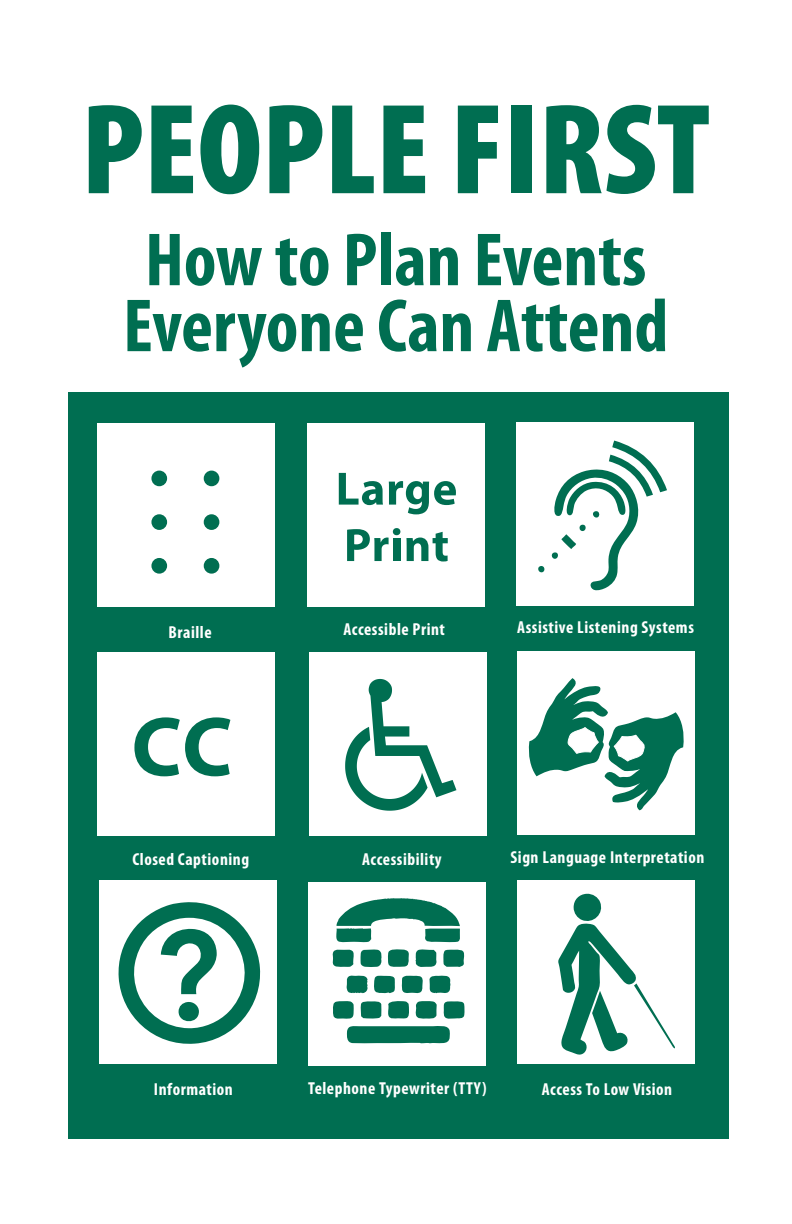
<style>
.page{position:relative;width:792px;height:1224px;background:#fff}
.page>*{position:absolute;margin:0;border:0;box-sizing:border-box;transform-origin:0 0}
.t1{font:900 condensed 130px "Myriad Pro";color:#006e51}
.t2{font:700 condensed 76px/66px "Myriad Pro";color:#006e51}
.t3{font:700 condensed 17.4px "Myriad Pro";letter-spacing:.03em;color:#fff}
</style>
<div class="page">
<div style="left:68px;top:392px;width:660px;height:747px;background:#006e51"></div>
<div style="left:518px;top:651px;width:177px;height:184px;background:#fff"></div>
<div style="left:516px;top:422px;width:178px;height:183px;background:#fff"></div>
<div style="left:517px;top:881px;width:178px;height:183px;background:#fff"></div>
<div style="left:310px;top:653px;width:177px;height:183px;background:#fff"></div>
<div style="left:307px;top:423px;width:178px;height:184px;background:#fff"></div>
<div style="left:308px;top:882px;width:178px;height:183px;background:#fff"></div>
<div style="left:97px;top:653px;width:178px;height:183px;background:#fff"></div>
<div style="left:97px;top:423px;width:178px;height:184px;background:#fff"></div>
<div style="left:99px;top:881px;width:177px;height:183px;background:#fff"></div>
<svg style="left:538px;top:441px;width:129px;height:150px"></svg>
<svg style="left:339px;top:473px;width:44px;height:32px"></svg>
<svg style="left:389px;top:481px;width:67px;height:33px"></svg>
<svg style="left:347px;top:529px;width:42px;height:32px"></svg>
<div style="left:393px;top:538px;width:7px;height:23px;background:#006e51"></div>
<div style="left:393px;top:528px;width:7px;height:7px;background:#006e51;border-radius:50%"></div>
<svg style="left:406px;top:532px;width:42px;height:30px"></svg>
<div style="left:152px;top:472px;width:14px;height:13px;background:#006e51;border-radius:50%"></div>
<div style="left:151px;top:471px;width:16px;height:15px;border:2px solid #006e51;border-radius:50%"></div>
<div style="left:152px;top:515px;width:14px;height:14px;background:#006e51;border-radius:50%"></div>
<div style="left:151px;top:514px;width:16px;height:16px;border:2px solid #006e51;border-radius:50%"></div>
<div style="left:152px;top:559px;width:14px;height:14px;background:#006e51;border-radius:50%"></div>
<div style="left:151px;top:558px;width:16px;height:16px;border:2px solid #006e51;border-radius:50%"></div>
<div style="left:205px;top:472px;width:13px;height:13px;background:#006e51;border-radius:50%"></div>
<div style="left:204px;top:471px;width:15px;height:15px;border:2px solid #006e51;border-radius:50%"></div>
<div style="left:205px;top:515px;width:13px;height:14px;background:#006e51;border-radius:50%"></div>
<div style="left:204px;top:514px;width:15px;height:16px;border:2px solid #006e51;border-radius:50%"></div>
<div style="left:205px;top:559px;width:13px;height:14px;background:#006e51;border-radius:50%"></div>
<div style="left:204px;top:558px;width:15px;height:16px;border:2px solid #006e51;border-radius:50%"></div>
<svg style="left:528px;top:678px;width:156px;height:133px"></svg>
<svg style="left:345px;top:679px;width:111px;height:132px"></svg>
<svg style="left:134px;top:717px;width:96px;height:59px"></svg>
<svg style="left:558px;top:893px;width:117px;height:162px"></svg>
<svg style="left:374px;top:975px;width:76px;height:19px"></svg>
<svg style="left:346px;top:975px;width:22px;height:18px"></svg>
<svg style="left:332px;top:898px;width:132px;height:69px"></svg>
<svg style="left:333px;top:1001px;width:132px;height:43px"></svg>
<svg style="left:118px;top:902px;width:143px;height:142px"></svg>
<h1 class="t1" style="left:81px;top:104px;width:630px">PEOPLE FIRST</h1>
<h1 class="t2" style="left:123px;top:233px;width:547px">How to Plan Events<br>Everyone Can Attend</h1>
<p class="t3" style="left:169px;top:626px;width:45px">Braille</p>
<p class="t3" style="left:343px;top:623px;width:103px">Accessible Print</p>
<p class="t3" style="left:517px;top:622px;width:178px">Assistive Listening Systems</p>
<p class="t3" style="left:132px;top:853px;width:118px">Closed Captioning</p>
<p class="t3" style="left:362px;top:853px;width:81px">Accessibility</p>
<p class="t3" style="left:510px;top:851px;width:195px">Sign Language Interpretation</p>
<p class="t3" style="left:154px;top:1083px;width:80px">Information</p>
<p class="t3" style="left:308px;top:1082px;width:180px">Telephone Typewriter (TTY)</p>
<p class="t3" style="left:542px;top:1083px;width:132px">Access To Low Vision</p>
</div>
